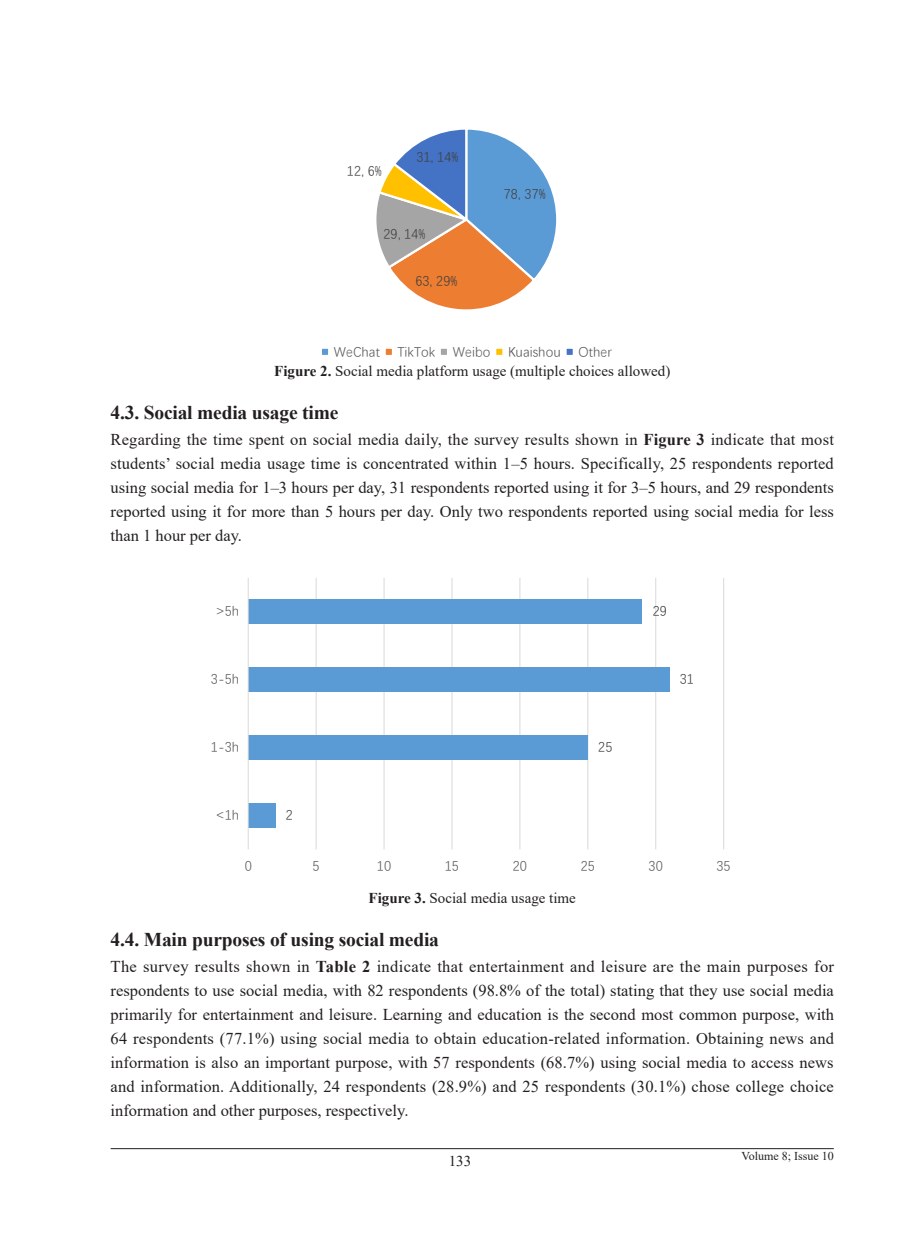
<style>
.page{position:relative;width:919px;height:1238px;background:#fff}
.page>*{position:absolute;margin:0;border:0;box-sizing:border-box;transform-origin:0 0}
._2级标题{font:700 19.5px "Times New Roman";letter-spacing:-.01em;color:#231f20}
.正文{font:16.5px/24px "Times New Roman";color:#231f20;text-align:justify}
.图注{font:15px "Times New Roman";color:#231f20}
.t1{font:13.5px "Deng Xian";color:#595959}
.t2{font:13.5px "Deng Xian";color:#404040}
.t3{font:12px "Times New Roman";color:#231f20}
.s1{font-weight:700}
</style>
<div class="page">
<hr style="left:111px;top:1148px;width:722px;height:1px;background:#231f20">
<svg style="left:322px;top:129px;width:251px;height:226px"></svg>
<svg style="left:247px;top:578px;width:477px;height:272px"></svg>
<p class="t2" style="left:347px;top:162px;width:36px">12, 6%</p>
<p class="t2" style="left:416px;top:148px;width:43px">31, 14%</p>
<p class="t2" style="left:383px;top:225px;width:43px">29, 14%</p>
<p class="t2" style="left:415px;top:272px;width:43px">63, 29%</p>
<p class="t2" style="left:503px;top:185px;width:43px">78, 37%</p>
<p class="t1" style="left:334px;top:342px;width:48px">WeChat</p>
<p class="t1" style="left:397px;top:342px;width:39px">TikTok</p>
<p class="t1" style="left:452px;top:342px;width:39px">Weibo</p>
<p class="t1" style="left:508px;top:342px;width:54px">Kuaishou</p>
<p class="t1" style="left:578px;top:342px;width:35px">Other</p>
<p class="图注" style="left:274px;top:360px;width:397px"><span class="s1">Figure 2.</span> Social media platform usage (multiple choices allowed)</p>
<p class="_2级标题" style="left:111px;top:398px;width:229px">4.3. Social media usage time</p>
<p class="正文" style="left:111px;top:426px;width:724px">Regarding the time spent on social media daily, the survey results shown in <span class="s1">Figure 3</span> indicate that most students’ social media usage time is concentrated within 1–5 hours. Specifically, 25 respondents reported using social media for 1–3 hours per day, 31 respondents reported using it for 3–5 hours, and 29 respondents reported using it for more than 5 hours per day. Only two respondents reported using social media for less than 1 hour per day.</p>
<p class="t1" style="left:216px;top:602px;width:25px">&gt;5h</p>
<p class="t2" style="left:652px;top:602px;width:16px">29</p>
<p class="t1" style="left:211px;top:670px;width:30px">3-5h</p>
<p class="t2" style="left:679px;top:670px;width:16px">31</p>
<p class="t1" style="left:211px;top:738px;width:30px">1-3h</p>
<p class="t2" style="left:598px;top:738px;width:16px">25</p>
<p class="t1" style="left:216px;top:806px;width:25px">&lt;1h</p>
<p class="t2" style="left:286px;top:806px;width:9px">2</p>
<p class="t1" style="left:245px;top:857px;width:9px">0</p>
<p class="t1" style="left:312px;top:857px;width:9px">5</p>
<p class="t1" style="left:377px;top:857px;width:16px">10</p>
<p class="t1" style="left:445px;top:857px;width:16px">15</p>
<p class="t1" style="left:512px;top:857px;width:16px">20</p>
<p class="t1" style="left:580px;top:857px;width:16px">25</p>
<p class="t1" style="left:648px;top:857px;width:16px">30</p>
<p class="t1" style="left:716px;top:857px;width:16px">35</p>
<p class="图注" style="left:368px;top:887px;width:209px"><span class="s1">Figure 3.</span> Social media usage time</p>
<p class="_2级标题" style="left:111px;top:924px;width:330px">4.4. Main purposes of using social media</p>
<p class="正文" style="left:111px;top:953px;width:725px">The survey results shown in <span class="s1">Table 2</span> indicate that entertainment and leisure are the main purposes for respondents to use social media, with 82 respondents (98.8% of the total) stating that they use social media primarily for entertainment and leisure. Learning and education is the second most common purpose, with 64 respondents (77.1%) using social media to obtain education-related information. Obtaining news and information is also an important purpose, with 57 respondents (68.7%) using social media to access news and information. Additionally, 24 respondents (28.9%) and 25 respondents (30.1%) chose college choice information and other purposes, respectively.</p>
<p class="图注" style="left:448px;top:1150px;width:24px">133</p>
<p class="t3" style="left:741px;top:1147px;width:94px">Volume 8; Issue 10</p>
</div>
